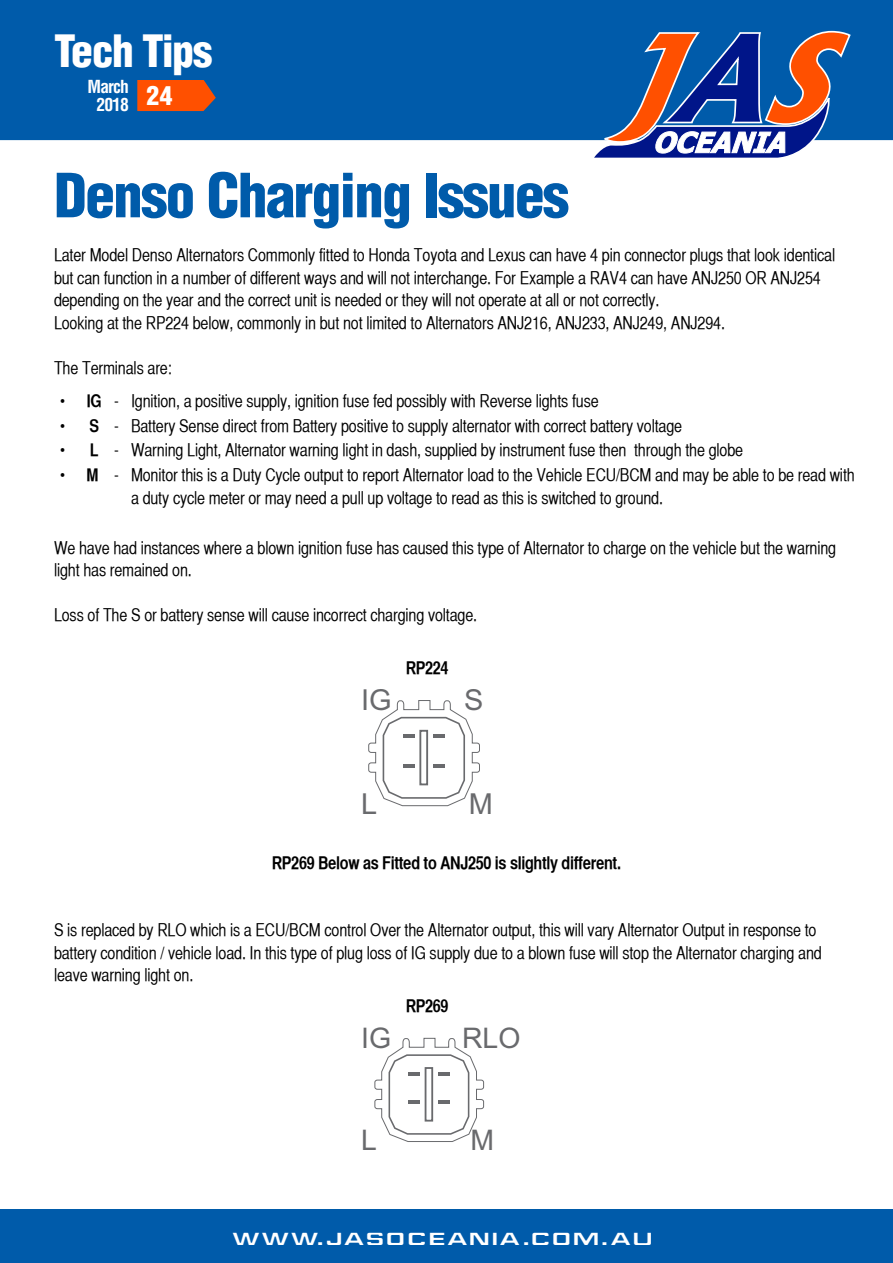
<style>
.page{position:relative;width:893px;height:1263px;background:#fff}
.page>*{position:absolute;margin:0;border:0;box-sizing:border-box;transform-origin:0 0}
.t1{font:900 condensed 59.4px "Helvetica LT Std";letter-spacing:-.03em;color:#005baa}
.t2{font:900 condensed 43.5px "Helvetica LT Std";letter-spacing:-.03em;color:#fff}
.t3{font:28.95px "Arial";color:#696a6d}
.t4{font:28.35px "Arial";color:#696a6d}
.t5{font:19.5px "Jefferies Extended";letter-spacing:.1em;color:#fff}
.t6{font:17.7px "Helvetica CY Bold";letter-spacing:-.02em;color:#000}
.t7{font:17.55px/22.5px "Helvetica CY Plain";letter-spacing:-.01em;color:#000}
.t8{font:700 condensed 17.55px/18.1px "Helvetica LT Std";letter-spacing:-.05em;color:#fff}
.s1{font-family:"Helvetica CY Bold"}
</style>
<div class="page">
<div style="left:0;top:0;width:893px;height:140px;background:#005baa"></div>
<svg style="left:590px;top:28px;width:262px;height:130px;background:#516495"></svg>
<svg style="left:137px;top:80px;width:79px;height:31px;background:#e9500e"></svg>
<div style="left:0;top:1209px;width:893px;height:54px;background:#005baa"></div>
<svg style="left:368px;top:700px;width:112px;height:107px"></svg>
<svg style="left:374px;top:1037px;width:111px;height:105px"></svg>
<h2 class="t2" style="left:54px;top:23px;width:160px">Tech Tips</h2>
<p class="t8" style="left:96px;top:77px;width:78px;text-indent:-9px">March<br>2018 <sup>24</sup></p>
<h1 class="t1" style="left:54px;top:158px;width:517px">Denso Charging Issues</h1>
<p class="t7" style="left:54px;top:244px;width:783px">Later Model Denso Alternators Commonly fitted to Honda Toyota and Lexus can have 4 pin connector plugs that look identical but can function in a number of different ways and will not interchange. For Example a RAV4 can have ANJ250 OR ANJ254 depending on the year and the correct unit is needed or they will not operate at all or not correctly.<br>Looking at the RP224 below, commonly in but not limited to Alternators ANJ216, ANJ233, ANJ249, ANJ294.</p>
<p class="t7" style="left:54px;top:356px;width:119px">The Terminals are:</p>
<p class="t7" style="left:60px;top:389px;width:540px">• <span class="s1">IG</span> - Ignition, a positive supply, ignition fuse fed possibly with Reverse lights fuse</p>
<p class="t7" style="left:60px;top:414px;width:624px">• <span class="s1">S</span> - Battery Sense direct from Battery positive to supply alternator with correct battery voltage</p>
<p class="t7" style="left:60px;top:439px;width:685px">• <span class="s1">L</span> - Warning Light, Alternator warning light in dash, supplied by instrument fuse then through the globe</p>
<p class="t7" style="left:131px;top:464px;width:725px;text-indent:-71px">• <span class="s1">M</span> - Monitor this is a Duty Cycle output to report Alternator load to the Vehicle ECU/BCM and may be able to be read with a duty cycle meter or may need a pull up voltage to read as this is switched to ground.</p>
<p class="t7" style="left:54px;top:536px;width:784px">We have had instances where a blown ignition fuse has caused this type of Alternator to charge on the vehicle but the warning light has remained on.</p>
<p class="t7" style="left:54px;top:604px;width:425px">Loss of The S or battery sense will cause incorrect charging voltage.</p>
<p class="t6" style="left:406px;top:657px;width:44px">RP224</p>
<h3 class="t3" style="left:361px;top:681px;width:32px">IG</h3>
<h3 class="t3" style="left:464px;top:681px;width:21px">S</h3>
<h3 class="t3" style="left:361px;top:785px;width:18px">L</h3>
<h3 class="t3" style="left:469px;top:785px;width:26px">M</h3>
<p class="t6" style="left:272px;top:852px;width:351px">RP269 Below as Fitted to ANJ250 is slightly different.</p>
<p class="t7" style="left:54px;top:919px;width:769px">S is replaced by RLO which is a ECU/BCM control Over the Alternator output, this will vary Alternator Output in response to battery condition / vehicle load. In this type of plug loss of IG supply due to a blown fuse will stop the Alternator charging and leave warning light on.</p>
<p class="t6" style="left:406px;top:995px;width:44px">RP269</p>
<h3 class="t4" style="left:361px;top:1019px;width:31px">IG</h3>
<h3 class="t4" style="left:462px;top:1019px;width:60px">RLO</h3>
<h3 class="t4" style="left:361px;top:1121px;width:17px">L</h3>
<h3 class="t4" style="left:471px;top:1121px;width:25px">M</h3>
<p class="t5" style="left:232px;top:1224px;width:422px">www.jasoceania.com.au</p>
</div>
